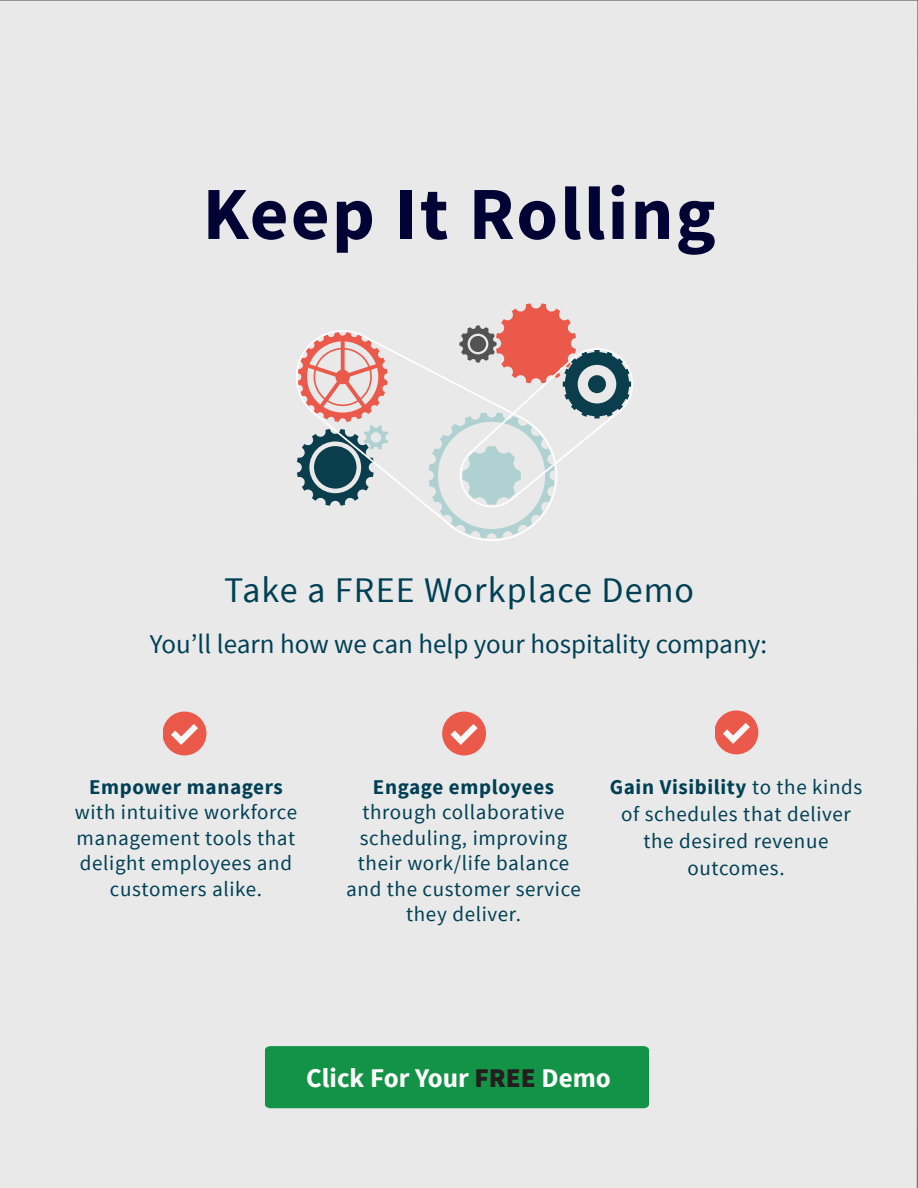
<style>
.page{position:relative;width:918px;height:1188px;background:#e9e9e9}
.page>*{position:absolute;margin:0;border:0;box-sizing:border-box;transform-origin:0 0}
.CTA_Header{font:700 75px "Source Sans Pro";letter-spacing:.03em;color:#000333}
.SubHeader{font:36px "Source Sans Pro";letter-spacing:.03em;color:#004054}
.t1{font:27px "Source Sans Pro";color:#004054}
.t2{font:700 27px "Source Sans Pro";color:#fff}
.Body_Paragraphs{font:21px/25.5px "Source Sans Pro";letter-spacing:.03em;color:#004054;text-align:center}
.s1{font-weight:700}
.s2{font-weight:900;color:#231f20}
</style>
<div class="page">
<div style="left:265px;top:1046px;width:384px;height:62px;background:#129346"></div>
<svg style="left:296px;top:330px;width:261px;height:211px;background:#d0c8c8"></svg>
<svg style="left:429px;top:303px;width:204px;height:235px;background:#d6cece"></svg>
<div style="left:443px;top:712px;width:43px;height:43px;background:#eb594a;border-radius:50%"></div>
<svg style="left:451px;top:724px;width:27px;height:21px"></svg>
<div style="left:163px;top:712px;width:43px;height:43px;background:#eb594a;border-radius:50%"></div>
<svg style="left:171px;top:724px;width:27px;height:21px"></svg>
<div style="left:715px;top:710px;width:43px;height:44px;background:#eb594a;border-radius:50%"></div>
<svg style="left:723px;top:723px;width:27px;height:21px"></svg>
<p class="CTA_Header" style="left:203px;top:166px;width:515px">Keep It Rolling</p>
<p class="SubHeader" style="left:224px;top:568px;width:471px">Take a FREE Workplace Demo</p>
<p class="t1" style="left:150px;top:627px;width:619px">You’ll learn how we can help your hospitality company:</p>
<p class="Body_Paragraphs" style="left:75px;top:775px;width:224px"><span class="s1">Empower managers </span>with intuitive workforce management tools that delight employees and customers alike.</p>
<p class="Body_Paragraphs" style="left:610px;top:774px;width:254px;line-height:27px"><span class="s1">Gain Visibility</span> to the kinds of schedules that deliver the desired revenue outcomes.</p>
<p class="Body_Paragraphs" style="left:346px;top:775px;width:236px"><span class="s1">Engage employees </span>through collaborative scheduling, improving their work/life balance and the customer service they deliver.</p>
<p class="t2" style="left:306px;top:1061px;width:306px">Click For Your <span class="s2">FREE</span> Demo</p>
</div>
